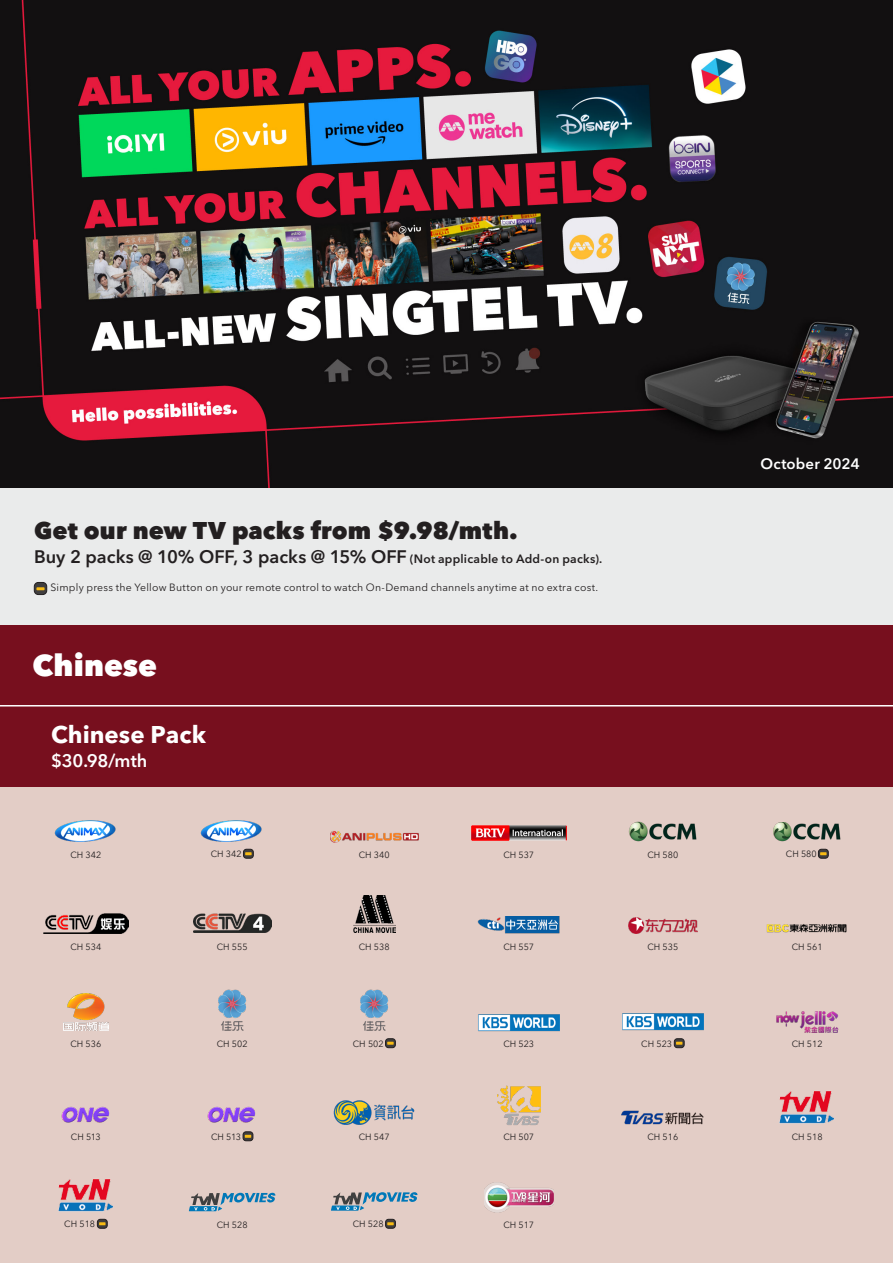
<style>
.page{position:relative;width:893px;height:1263px;background:#fff}
.page>*{position:absolute;margin:0;border:0;box-sizing:border-box;transform-origin:0 0}
.t1{font:800 30px "Avenir Next LT Pro";letter-spacing:.005em;color:#fff}
.t2{font:800 24px "Avenir Next LT Pro";letter-spacing:.005em;color:#231f20}
.t3{font:700 24px "Avenir Next LT Pro";color:#fff}
.t4{font:600 18px "Avenir Next LT Pro";color:#231f20}
.t5{font:600 18px "Avenir Next LT Pro";letter-spacing:-.005em;color:#fff}
.t6{font:600 15px "Avenir Next LT Pro";letter-spacing:.01em;color:#fff}
.t7{font:10.5px "Avenir Next LT Pro";letter-spacing:.02em;color:#231f20}
.t8{font:9px "Avenir Next LT Pro";color:#231f20}
.s1{font-size:12px}
</style>
<div class="page">
<img style="left:0;top:0;width:893px;height:488px">
<div style="left:0;top:488px;width:893px;height:147px;background:#eaebeb"></div>
<svg style="left:892px;top:0;width:1px;height:81px"></svg>
<div style="left:0;top:715px;width:893px;height:548px;background:#e3cdc6"></div>
<div style="left:0;top:625px;width:893px;height:161px;background:#770f1e"></div>
<hr style="left:0;top:705px;width:893px;height:1px;background:#fff">
<svg style="left:892px;top:416px;width:1px;height:72px"></svg>
<svg style="left:892px;top:246px;width:1px;height:81px"></svg>
<div style="left:34px;top:582px;width:13px;height:12px;background:#403e3f;border-radius:4px"></div>
<div style="left:34px;top:582px;width:13px;height:13px;border:1px solid #231f20;border-radius:4px"></div>
<svg style="left:36px;top:587px;width:9px;height:3px"></svg>
<img style="left:61px;top:1106px;width:49px;height:17px">
<img style="left:334px;top:1100px;width:81px;height:25px">
<img style="left:207px;top:1106px;width:49px;height:17px">
<svg style="left:243px;top:1132px;width:10px;height:9px"></svg>
<div style="left:243px;top:1131px;width:10px;height:10px;border:1px solid #231f20;border-radius:3px"></div>
<svg style="left:245px;top:1135px;width:6px;height:3px"></svg>
<img style="left:621px;top:1110px;width:83px;height:15px">
<img style="left:497px;top:1085px;width:43px;height:40px">
<img style="left:779px;top:1091px;width:56px;height:33px">
<img style="left:484px;top:1182px;width:69px;height:31px">
<svg style="left:189px;top:1193px;width:87px;height:18px"></svg>
<svg style="left:331px;top:1192px;width:87px;height:19px"></svg>
<svg style="left:386px;top:1219px;width:9px;height:9px"></svg>
<div style="left:385px;top:1219px;width:11px;height:9px;border:1px solid #231f20;border-radius:3px"></div>
<svg style="left:387px;top:1222px;width:7px;height:3px"></svg>
<img style="left:58px;top:1179px;width:56px;height:33px">
<svg style="left:97px;top:1219px;width:10px;height:9px"></svg>
<div style="left:97px;top:1219px;width:10px;height:9px;border:1px solid #231f20;border-radius:3px"></div>
<svg style="left:99px;top:1222px;width:7px;height:3px"></svg>
<img style="left:776px;top:1011px;width:63px;height:22px">
<img style="left:218px;top:989px;width:29px;height:42px">
<img style="left:360px;top:989px;width:29px;height:42px">
<svg style="left:385px;top:1039px;width:10px;height:9px"></svg>
<div style="left:385px;top:1038px;width:11px;height:10px;border:1px solid #231f20;border-radius:3px"></div>
<svg style="left:387px;top:1042px;width:7px;height:3px"></svg>
<img style="left:478px;top:1014px;width:82px;height:17px">
<img style="left:622px;top:1013px;width:82px;height:17px">
<svg style="left:674px;top:1039px;width:10px;height:9px"></svg>
<div style="left:674px;top:1038px;width:10px;height:10px;border:1px solid #231f20;border-radius:3px"></div>
<svg style="left:676px;top:1042px;width:6px;height:3px"></svg>
<img style="left:63px;top:993px;width:45px;height:37px">
<img style="left:193px;top:914px;width:79px;height:18px">
<img style="left:478px;top:916px;width:82px;height:17px">
<img style="left:353px;top:895px;width:42px;height:38px">
<img style="left:628px;top:917px;width:69px;height:16px">
<img style="left:766px;top:924px;width:81px;height:9px">
<img style="left:43px;top:914px;width:85px;height:19px">
<img style="left:330px;top:831px;width:88px;height:11px">
<img style="left:471px;top:825px;width:95px;height:15px">
<img style="left:54px;top:820px;width:62px;height:22px">
<img style="left:629px;top:822px;width:68px;height:19px">
<img style="left:201px;top:820px;width:61px;height:22px">
<svg style="left:243px;top:849px;width:10px;height:9px"></svg>
<div style="left:243px;top:849px;width:11px;height:9px;border:1px solid #231f20;border-radius:3px"></div>
<svg style="left:245px;top:852px;width:7px;height:3px"></svg>
<img style="left:773px;top:822px;width:68px;height:20px">
<svg style="left:818px;top:849px;width:10px;height:9px"></svg>
<div style="left:818px;top:849px;width:10px;height:9px;border:1px solid #231f20;border-radius:3px"></div>
<svg style="left:820px;top:852px;width:6px;height:3px"></svg>
<p class="t2" style="left:34px;top:516px;width:485px">Get our new TV packs from $9.98/mth.</p>
<p class="t4" style="left:34px;top:546px;width:570px">Buy 2 packs @ 10% OFF, 3 packs @ 15% OFF <span class="s1">(Not applicable to Add-on packs).</span></p>
<p class="t7" style="left:51px;top:581px;width:549px">Simply press the Yellow Button on your remote control to watch On-Demand channels anytime at no extra cost.</p>
<p class="t1" style="left:33px;top:646px;width:126px">Chinese</p>
<p class="t3" style="left:51px;top:719px;width:156px">Chinese Pack</p>
<p class="t5" style="left:51px;top:749px;width:98px">$30.98/mth</p>
<p class="t6" style="left:760px;top:455px;width:101px">October 2024</p>
<p class="t8" style="left:70px;top:849px;width:32px">CH 342</p>
<p class="t8" style="left:211px;top:849px;width:32px">CH 342</p>
<p class="t8" style="left:359px;top:849px;width:32px">CH 340</p>
<p class="t8" style="left:503px;top:849px;width:32px">CH 537</p>
<p class="t8" style="left:647px;top:849px;width:32px">CH 580</p>
<p class="t8" style="left:786px;top:849px;width:32px">CH 580</p>
<p class="t8" style="left:70px;top:942px;width:32px">CH 534</p>
<p class="t8" style="left:217px;top:942px;width:32px">CH 555</p>
<p class="t8" style="left:359px;top:942px;width:32px">CH 538</p>
<p class="t8" style="left:503px;top:942px;width:32px">CH 557</p>
<p class="t8" style="left:647px;top:942px;width:32px">CH 535</p>
<p class="t8" style="left:792px;top:942px;width:32px">CH 561</p>
<p class="t8" style="left:70px;top:1038px;width:32px">CH 536</p>
<p class="t8" style="left:217px;top:1038px;width:32px">CH 502</p>
<p class="t8" style="left:353px;top:1038px;width:32px">CH 502</p>
<p class="t8" style="left:503px;top:1038px;width:32px">CH 523</p>
<p class="t8" style="left:641px;top:1038px;width:32px">CH 523</p>
<p class="t8" style="left:792px;top:1038px;width:32px">CH 512</p>
<p class="t8" style="left:71px;top:1131px;width:31px">CH 513</p>
<p class="t8" style="left:211px;top:1131px;width:31px">CH 513</p>
<p class="t8" style="left:359px;top:1131px;width:32px">CH 547</p>
<p class="t8" style="left:503px;top:1131px;width:32px">CH 507</p>
<p class="t8" style="left:647px;top:1131px;width:32px">CH 516</p>
<p class="t8" style="left:792px;top:1131px;width:32px">CH 518</p>
<p class="t8" style="left:64px;top:1219px;width:32px">CH 518</p>
<p class="t8" style="left:217px;top:1219px;width:32px">CH 528</p>
<p class="t8" style="left:353px;top:1219px;width:32px">CH 528</p>
<p class="t8" style="left:503px;top:1219px;width:32px">CH 517</p>
</div>
